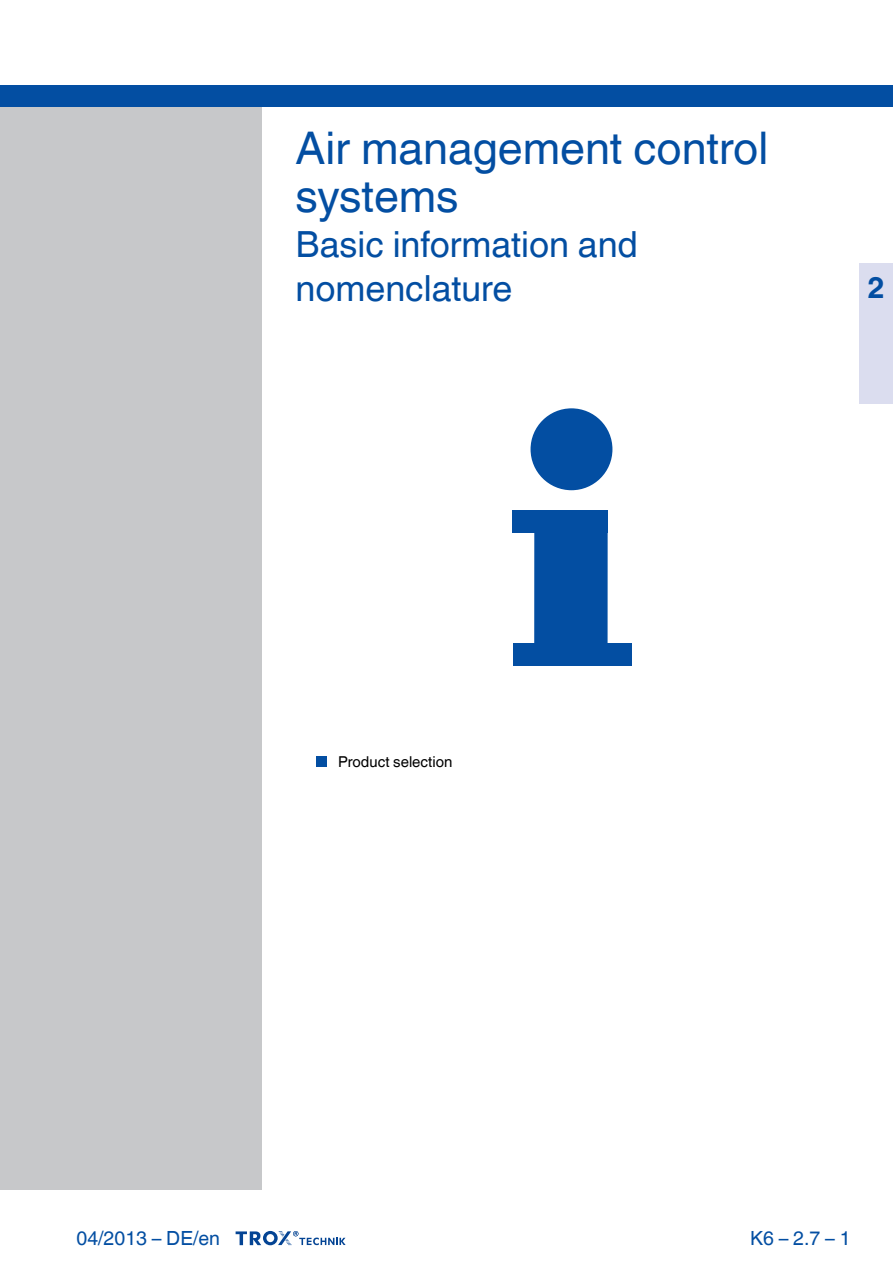
<style>
.page{position:relative;width:893px;height:1263px;background:#fff}
.page>*{position:absolute;margin:0;border:0;box-sizing:border-box;transform-origin:0 0}
.t1{font:45px/48px "TROX Helvetica";color:#034ea2}
.t2{font:36px/43.2px "TROX Helvetica";color:#034ea2}
.t3{font:700 30px "TROX Helvetica";color:#034ea2}
.t4{font:19.5px "TROX Helvetica";color:#034ea2}
.t5{font:15px "TROX Helvetica";color:#000}
</style>
<div class="page">
<div style="left:0;top:106px;width:261px;height:1084px;background:#c7c8ca"></div>
<svg style="left:236px;top:1231px;width:110px;height:15px"></svg>
<div style="left:534px;top:533px;width:74px;height:110px;background:#034ea2"></div>
<div style="left:513px;top:510px;width:95px;height:23px;background:#034ea2"></div>
<div style="left:530px;top:408px;width:82px;height:82px;background:#034ea2;border-radius:50%"></div>
<div style="left:513px;top:643px;width:118px;height:23px;background:#034ea2"></div>
<div style="left:859px;top:264px;width:34px;height:140px;background:#dbddef"></div>
<div style="left:0;top:85px;width:893px;height:21px;background:#034ea2"></div>
<div style="left:317px;top:756px;width:10px;height:10px;background:#034ea2"></div>
<p class="t1" style="left:296px;top:120px;width:474px">Air management control systems</p>
<p class="t2" style="left:296px;top:219px;width:344px">Basic information and nomenclature</p>
<p class="t3" style="left:867px;top:263px;width:19px">2</p>
<p class="t5" style="left:338px;top:749px;width:116px">Product selection</p>
<p class="t4" style="left:77px;top:1222px;width:145px">04/2013 – DE/en</p>
<p class="t4" style="left:750px;top:1222px;width:102px">K6 – 2.7 – 1</p>
</div>
